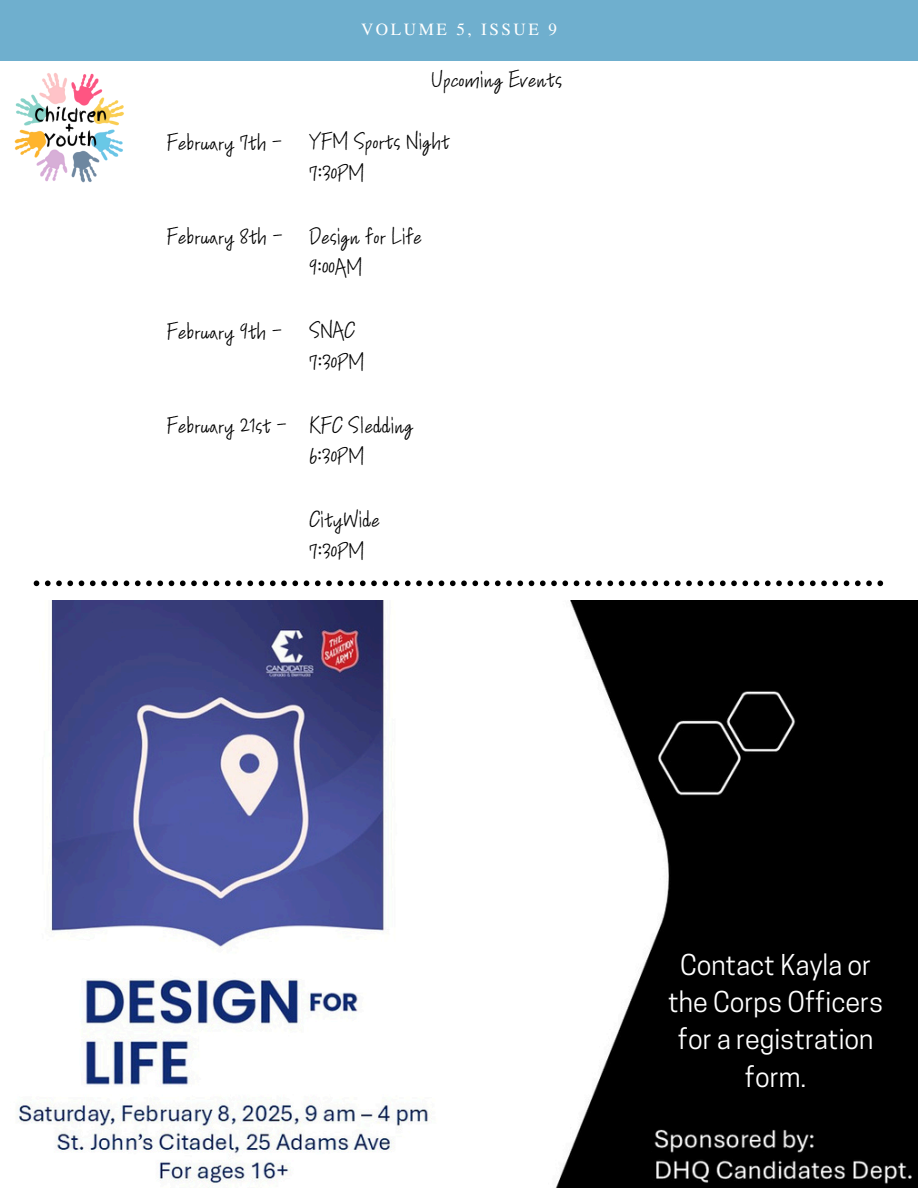
<style>
.page{position:relative;width:918px;height:1188px;background:#fff}
.page>*{position:absolute;margin:0;border:0;box-sizing:border-box;transform-origin:0 0}
.t1{font:27px/37.2px "Cooper Hewitt";color:#fff;text-align:center}
.t2{font:22.5px/31.5px "Calligrapher Crayon 20";color:#000}
.t3{font:17.1px "Te X Gyre Termes";letter-spacing:.15em;color:#fff}
</style>
<div class="page">
<div style="left:0;top:0;width:918px;height:60px;background:#6fafce"></div>
<img style="left:14px;top:73px;width:110px;height:110px">
<svg style="left:34px;top:581px;width:849px;height:5px"></svg>
<img style="left:16px;top:600px;width:902px;height:588px">
<p class="t3" style="left:361px;top:17px;width:197px">VOLUME 5, ISSUE 9</p>
<p class="t2" style="left:431px;top:65px;width:132px">Upcoming Events</p>
<p class="t2" style="left:167px;top:128px;width:117px">February 7th -</p>
<h3 class="t2" style="left:310px;top:127px;width:141px">YFM Sports Night<br>7:30PM</h3>
<h3 class="t2" style="left:167px;top:222px;width:117px">February 8th -</h3>
<h3 class="t2" style="left:310px;top:221px;width:114px">Design for Life<br>9:00AM</h3>
<h3 class="t2" style="left:167px;top:317px;width:116px">February 9th -</h3>
<h3 class="t2" style="left:310px;top:316px;width:56px">SNAC<br>7:30PM</h3>
<h3 class="t2" style="left:167px;top:411px;width:121px">February 21st -</h3>
<h3 class="t2" style="left:310px;top:410px;width:105px">KFC Sledding<br>6:30PM</h3>
<h2 class="t2" style="left:310px;top:505px;width:72px">CityWide<br>7:30PM</h2>
<h3 class="t1" style="left:668px;top:950px;width:217px">Contact Kayla or the Corps Officers for a registration form.</h3>
</div>
